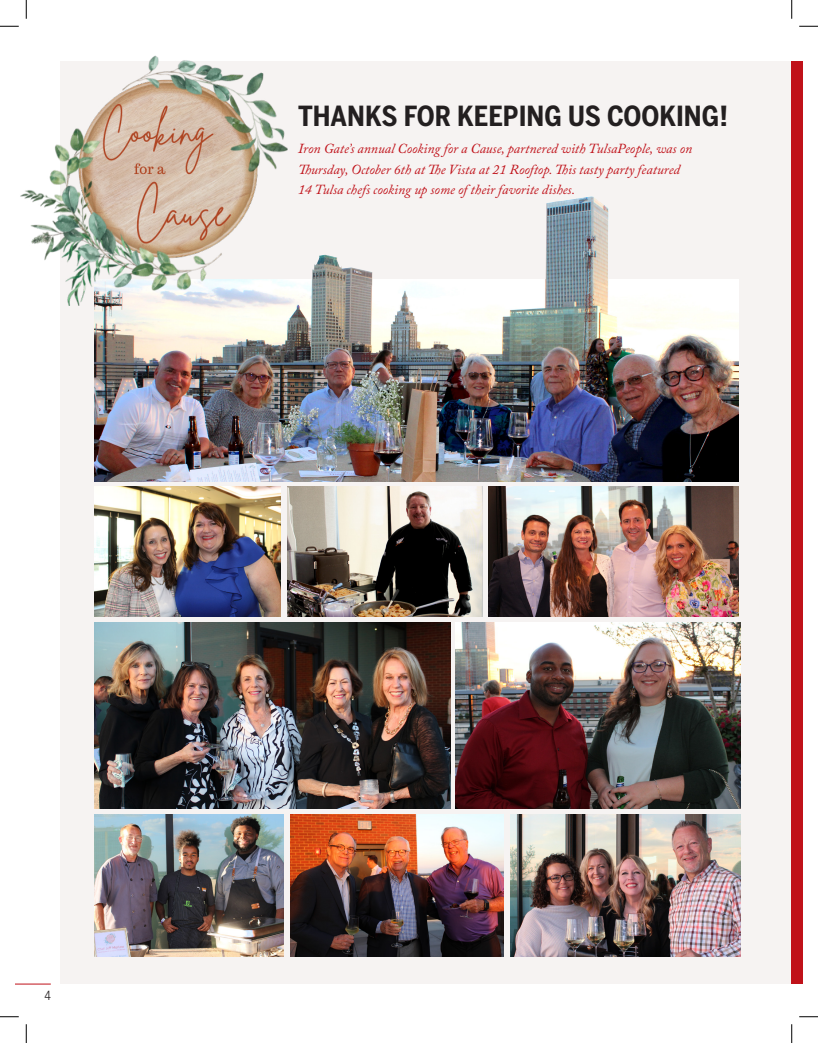
<style>
.page{position:relative;width:818px;height:1043px;background:#fff}
.page>*{position:absolute;margin:0;border:0;box-sizing:border-box;transform-origin:0 0}
.t1{font:700 27.5px "Benton Sans Cond";color:#231f20}
.t2{font:italic 13.75px "Adobe Caslon Pro";color:#c01119}
.t3{font:12.5px "Benton Sans Cond";color:#231f20}
</style>
<div class="page">
<hr style="left:15px;top:983px;width:36px;height:1px;background:#c01119">
<div style="left:60px;top:61px;width:731px;height:923px;background:#f6f3f2"></div>
<div style="left:791px;top:61px;width:11px;height:922px;background:#c01119"></div>
<img style="left:95px;top:814px;width:188px;height:142px">
<img style="left:456px;top:622px;width:284px;height:186px">
<img style="left:488px;top:487px;width:250px;height:129px">
<img style="left:287px;top:487px;width:196px;height:129px">
<img style="left:95px;top:487px;width:185px;height:129px">
<img style="left:95px;top:280px;width:643px;height:201px">
<img style="left:95px;top:622px;width:355px;height:186px">
<img style="left:511px;top:814px;width:229px;height:142px">
<img style="left:290px;top:814px;width:214px;height:142px">
<img style="left:545px;top:196px;width:63px;height:109px">
<img style="left:312px;top:255px;width:60px;height:33px">
<img style="left:20px;top:55px;width:267px;height:250px">
<svg style="left:0;top:25px;width:19px;height:2px"></svg>
<svg style="left:799px;top:25px;width:19px;height:2px"></svg>
<svg style="left:0;top:1016px;width:19px;height:1px"></svg>
<svg style="left:799px;top:1016px;width:19px;height:1px"></svg>
<svg style="left:25px;top:0;width:2px;height:19px"></svg>
<svg style="left:25px;top:1024px;width:2px;height:18px"></svg>
<svg style="left:791px;top:0;width:1px;height:19px"></svg>
<svg style="left:791px;top:1024px;width:1px;height:18px"></svg>
<p class="t1" style="left:298px;top:99px;width:431px">THANKS FOR KEEPING US COOKING!</p>
<p class="t2" style="left:298px;top:141px;width:396px">Iron Gate’s annual Cooking for a Cause, partnered with TulsaPeople, was on</p>
<p class="t2" style="left:298px;top:161px;width:383px">Thursday, October 6th at The Vista at 21 Rooftop. This tasty party featured</p>
<p class="t2" style="left:298px;top:181px;width:278px">14 Tulsa chefs cooking up some of their favorite dishes.</p>
<p class="t3" style="left:44px;top:988px;width:8px">4</p>
</div>
